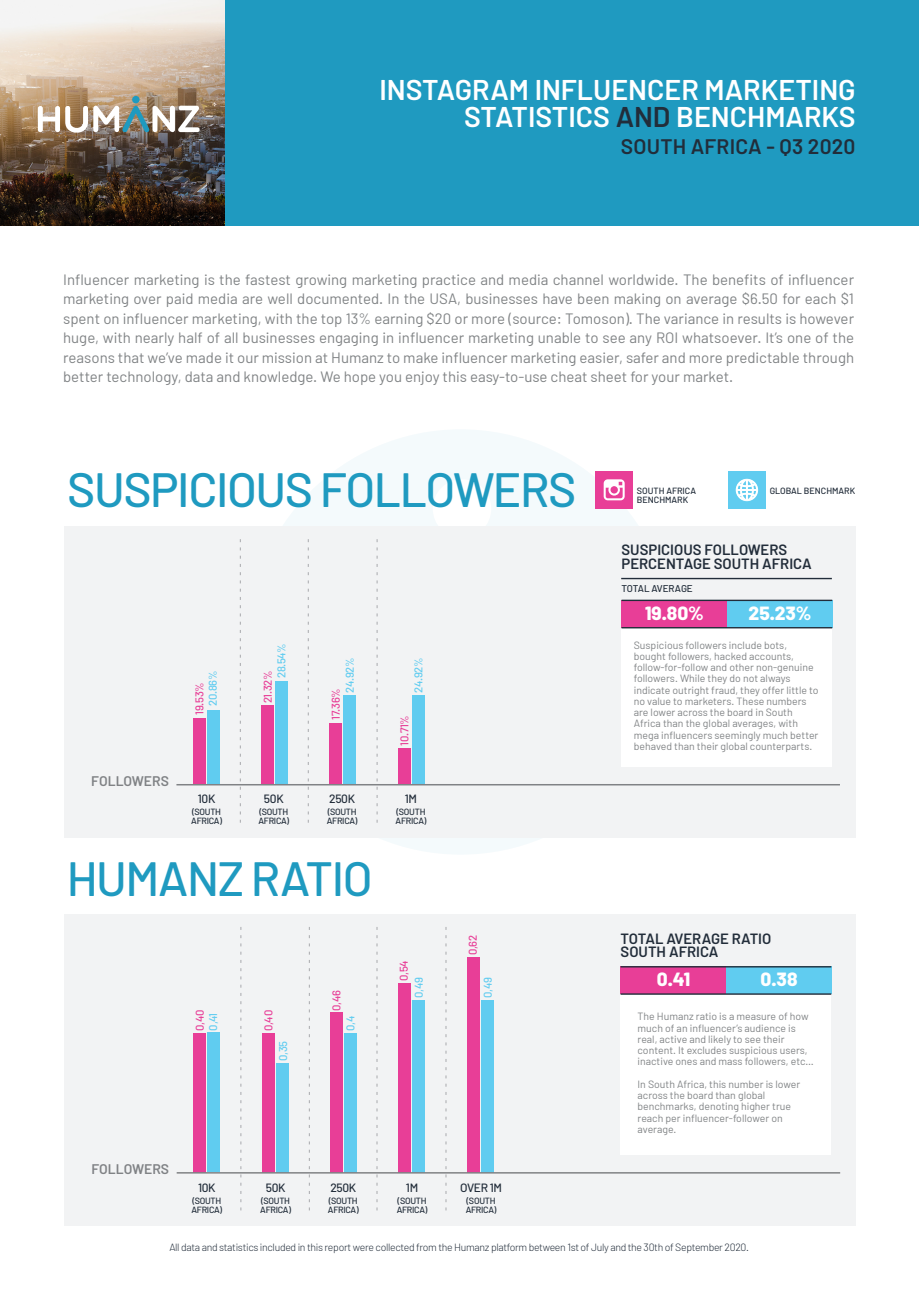
<style>
.page{position:relative;width:919px;height:1289px;background:#fff}
.page>*{position:absolute;margin:0;border:0;box-sizing:border-box;transform-origin:0 0}
.t1{font:500 48px "Barlow";letter-spacing:-.03em;color:#1f9ac0}
.t2{font:600 28.5px/27px "Barlow";color:#fff;text-align:right}
.t3{font:600 21px "Barlow";letter-spacing:.01em;color:#222d3a}
.t4{font:800 19.05px "Barlow";color:#fff}
.t5{font:15px/19.5px "Barlow";color:#808385;text-align:justify}
.t6{font:600 14.85px/13.8px "Barlow";color:#222d3a}
.t7{font:600 13.95px "Barlow";color:#808285}
.t8{font:500 12px "Barlow";letter-spacing:-.03em;color:#222d3a}
.t9{font:500 11.25px "Barlow";letter-spacing:-.03em;color:#e83e97}
.t10{font:500 11.25px "Barlow";letter-spacing:-.03em;color:#60ccf0}
.t11{font:10.5px/11.2px "Barlow";color:#808385}
.t12{font:300 10.5px "Barlow";letter-spacing:-.03em;color:#222d3a}
.t13{font:500 9.9px "Barlow";letter-spacing:-.015em;color:#222d3a}
.t14{font:500 9px/9px "Barlow";letter-spacing:-.03em;color:#222d3a}
.t15{font:500 9px/9px "Barlow";color:#222d3a}
.s1{color:#222d3a}
</style>
<div class="page">
<img style="left:0;top:0;width:225px;height:225px">
<div style="left:248px;top:429px;width:425px;height:425px;background:#f4fafc;border-radius:50%"></div>
<div style="left:432px;top:479px;width:59px;height:59px;background:#fff;border-radius:50%"></div>
<div style="left:225px;top:0;width:693px;height:225px;background:#1f9ac0"></div>
<div style="left:132px;top:96px;width:8px;height:7px;background:#1f9ac0;border-radius:50%"></div>
<svg style="left:38px;top:105px;width:163px;height:31px"></svg>
<div style="left:65px;top:914px;width:791px;height:311px;background:#f2f3f4"></div>
<div style="left:620px;top:966px;width:105px;height:28px;background:#e83e97"></div>
<div style="left:725px;top:966px;width:106px;height:28px;background:#60ccf0"></div>
<hr style="left:620px;top:966px;width:211px;height:1px;background:#222d3a">
<div style="left:193px;top:1033px;width:13px;height:139px;background:#e83e97"></div>
<div style="left:207px;top:1032px;width:13px;height:140px;background:#60ccf0"></div>
<div style="left:262px;top:1033px;width:12px;height:139px;background:#e83e97"></div>
<div style="left:276px;top:1063px;width:12px;height:109px;background:#60ccf0"></div>
<div style="left:330px;top:1012px;width:12px;height:160px;background:#e83e97"></div>
<div style="left:344px;top:1033px;width:12px;height:139px;background:#60ccf0"></div>
<div style="left:398px;top:983px;width:12px;height:189px;background:#e83e97"></div>
<div style="left:412px;top:1000px;width:13px;height:172px;background:#60ccf0"></div>
<svg style="left:240px;top:927px;width:1px;height:283px"></svg>
<svg style="left:309px;top:927px;width:1px;height:283px"></svg>
<svg style="left:376px;top:927px;width:1px;height:283px"></svg>
<div style="left:467px;top:957px;width:12px;height:215px;background:#e83e97"></div>
<div style="left:481px;top:1000px;width:12px;height:172px;background:#60ccf0"></div>
<svg style="left:445px;top:927px;width:1px;height:283px"></svg>
<hr style="left:177px;top:1172px;width:663px;height:1px;background:#808285">
<div style="left:620px;top:994px;width:211px;height:160px;background:#fff"></div>
<hr style="left:620px;top:993px;width:211px;height:1px;background:#222d3a">
<div style="left:65px;top:526px;width:790px;height:311px;background:#f2f3f4"></div>
<div style="left:621px;top:600px;width:105px;height:27px;background:#e83e97"></div>
<div style="left:726px;top:600px;width:106px;height:27px;background:#60ccf0"></div>
<hr style="left:621px;top:599px;width:211px;height:2px;background:#222d3a">
<hr style="left:621px;top:578px;width:210px;height:1px;background:#222d3a">
<div style="left:193px;top:717px;width:12px;height:67px;background:#e83e97"></div>
<div style="left:207px;top:709px;width:13px;height:75px;background:#60ccf0"></div>
<div style="left:261px;top:705px;width:13px;height:79px;background:#e83e97"></div>
<div style="left:275px;top:681px;width:13px;height:103px;background:#60ccf0"></div>
<div style="left:329px;top:723px;width:13px;height:61px;background:#e83e97"></div>
<div style="left:343px;top:695px;width:13px;height:89px;background:#60ccf0"></div>
<svg style="left:240px;top:539px;width:1px;height:284px"></svg>
<svg style="left:308px;top:539px;width:1px;height:284px"></svg>
<svg style="left:353px;top:539px;width:217px;height:284px"></svg>
<hr style="left:176px;top:784px;width:663px;height:1px;background:#808285">
<div style="left:621px;top:628px;width:211px;height:138px;background:#fff"></div>
<hr style="left:621px;top:627px;width:211px;height:1px;background:#222d3a">
<div style="left:595px;top:471px;width:37px;height:38px;background:#e83e97"></div>
<svg style="left:603px;top:479px;width:21px;height:21px"></svg>
<div style="left:728px;top:471px;width:37px;height:38px;background:#60ccf0"></div>
<svg style="left:735px;top:478px;width:23px;height:24px"></svg>
<h2 class="t2" style="left:379px;top:75px;width:477px">INSTAGRAM INFLUENCER MARKETING<br>STATISTICS <span class="s1">AND</span> BENCHMARKS</h2>
<h3 class="t3" style="left:621px;top:133px;width:236px">SOUTH AFRICA - Q3 2020</h3>
<p class="t5" style="left:63px;top:269px;width:792px">Influencer marketing is the fastest growing marketing practice and media channel worldwide. The benefits of influencer marketing over paid media are well documented. In the USA, businesses have been making on average $6.50 for each $1 spent on influencer marketing, with the top 13% earning $20 or more (source: Tomoson). The variance in results is however huge, with nearly half of all businesses engaging in influencer marketing unable to see any ROI whatsoever. It’s one of the reasons that we’ve made it our mission at Humanz to make influencer marketing easier, safer and more predictable through better technology, data and knowledge. We hope you enjoy this easy-to-use cheat sheet for your market.</p>
<h1 class="t1" style="left:67px;top:460px;width:510px">SUSPICIOUS FOLLOWERS</h1>
<p class="t10" style="left:274px;top:678px;width:37px;rotate:-90deg">28.54%</p>
<p class="t9" style="left:192px;top:714px;width:34px;rotate:-90deg">19.53%</p>
<p class="t10" style="left:206px;top:706px;width:37px;rotate:-90deg">20.86%</p>
<p class="t9" style="left:261px;top:703px;width:34px;rotate:-90deg">21.32%</p>
<h3 class="t7" style="left:91px;top:772px;width:79px">FOLLOWERS</h3>
<p class="t8" style="left:198px;top:791px;width:19px">10K</p>
<p class="t14" style="left:191px;top:807px;width:32px">(SOUTH<br>AFRICA)</p>
<p class="t8" style="left:264px;top:791px;width:21px">50K</p>
<p class="t14" style="left:258px;top:807px;width:32px">(SOUTH<br>AFRICA)</p>
<p class="t10" style="left:342px;top:692px;width:37px;rotate:-90deg">24.92%</p>
<p class="t9" style="left:329px;top:719px;width:33px;rotate:-90deg">17.36%</p>
<p class="t8" style="left:329px;top:791px;width:27px">250K</p>
<p class="t14" style="left:327px;top:807px;width:32px">(SOUTH<br>AFRICA)</p>
<h1 class="t1" style="left:67px;top:848px;width:307px">HUMANZ RATIO</h1>
<p class="t9" style="left:193px;top:1030px;width:23px;rotate:-90deg">0,40</p>
<p class="t10" style="left:206px;top:1030px;width:19px;rotate:-90deg">0,41</p>
<p class="t9" style="left:261px;top:1031px;width:23px;rotate:-90deg">0,40</p>
<p class="t10" style="left:276px;top:1060px;width:22px;rotate:-90deg">0,35</p>
<p class="t9" style="left:329px;top:1010px;width:22px;rotate:-90deg">0,46</p>
<p class="t10" style="left:343px;top:1030px;width:17px;rotate:-90deg">0,4</p>
<p class="t10" style="left:411px;top:692px;width:37px;rotate:-90deg">24.92%</p>
<p class="t9" style="left:397px;top:745px;width:32px;rotate:-90deg">10.71%</p>
<p class="t8" style="left:405px;top:791px;width:14px">1M</p>
<p class="t14" style="left:395px;top:807px;width:32px">(SOUTH<br>AFRICA)</p>
<p class="t9" style="left:397px;top:981px;width:22px;rotate:-90deg">0,54</p>
<p class="t10" style="left:412px;top:998px;width:22px;rotate:-90deg">0,49</p>
<p class="t9" style="left:466px;top:955px;width:22px;rotate:-90deg">0,62</p>
<p class="t10" style="left:480px;top:998px;width:22px;rotate:-90deg">0,49</p>
<h3 class="t7" style="left:91px;top:1159px;width:79px">FOLLOWERS</h3>
<p class="t8" style="left:198px;top:1179px;width:19px">10K</p>
<p class="t14" style="left:191px;top:1195px;width:32px">(SOUTH<br>AFRICA)</p>
<p class="t8" style="left:266px;top:1179px;width:21px">50K</p>
<p class="t14" style="left:260px;top:1195px;width:32px">(SOUTH<br>AFRICA)</p>
<p class="t8" style="left:330px;top:1179px;width:27px">250K</p>
<p class="t14" style="left:328px;top:1195px;width:32px">(SOUTH<br>AFRICA)</p>
<p class="t8" style="left:406px;top:1179px;width:14px">1M</p>
<p class="t14" style="left:397px;top:1195px;width:32px">(SOUTH<br>AFRICA)</p>
<p class="t8" style="left:460px;top:1179px;width:43px">OVER 1M</p>
<p class="t14" style="left:465px;top:1195px;width:32px">(SOUTH<br>AFRICA)</p>
<p class="t15" style="left:637px;top:486px;width:61px">SOUTH AFRICA<br>BENCHMARK</p>
<p class="t15" style="left:769px;top:486px;width:87px">GLOBAL BENCHMARK</p>
<h3 class="t6" style="left:621px;top:543px;width:192px">SUSPICIOUS FOLLOWERS<br>PERCENTAGE SOUTH AFRICA</h3>
<p class="t13" style="left:621px;top:582px;width:73px">TOTAL AVERAGE</p>
<h3 class="t4" style="left:645px;top:601px;width:60px">19.80%</h3>
<h3 class="t4" style="left:748px;top:601px;width:64px">25.23%</h3>
<p class="t11" style="left:633px;top:639px;width:186px">Suspicious followers include bots, bought followers, hacked accounts, follow-for-follow and other non-genuine followers. While they do not always indicate outright fraud, they offer little to no value to marketers. These numbers are lower across the board in South Africa than the global averages, with mega influencers seemingly much better behaved than their global counterparts.</p>
<h3 class="t6" style="left:620px;top:931px;width:152px">TOTAL AVERAGE RATIO<br>SOUTH AFRICA</h3>
<h3 class="t4" style="left:656px;top:967px;width:35px">0.41</h3>
<h3 class="t4" style="left:760px;top:967px;width:38px">0.38</h3>
<p class="t11" style="left:637px;top:1010px;width:178px">The Humanz ratio is a measure of how much of an influencer’s audience is real, active and likely to see their content. It excludes suspicious users, inactive ones and mass followers, etc…</p>
<p class="t11" style="left:637px;top:1078px;width:164px">In South Africa, this number is lower across the board than global benchmarks, denoting higher true reach per influencer-follower on average.</p>
<p class="t12" style="left:169px;top:1240px;width:581px">All data and statistics included in this report were collected from the Humanz platform between 1st of July and the 30th of September 2020.</p>
</div>
